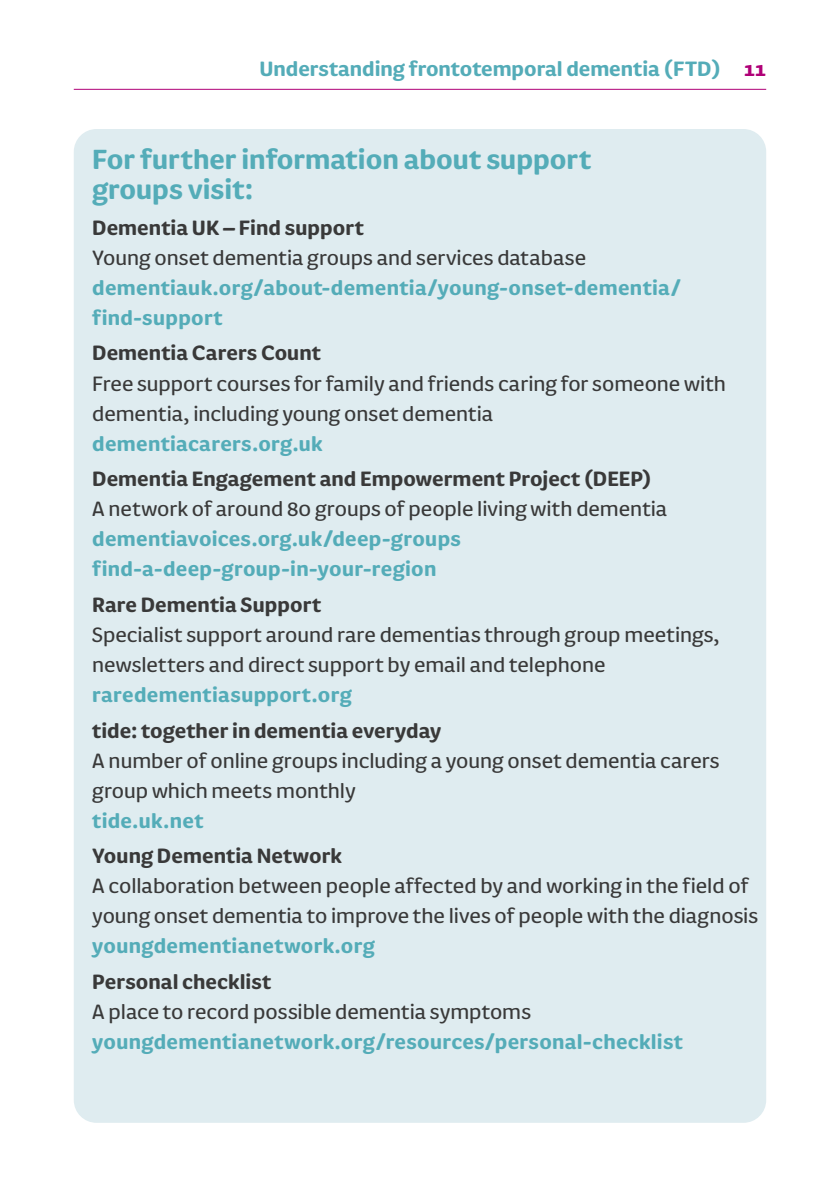
<style>
.page{position:relative;width:840px;height:1191px;background:#fff}
.page>*{position:absolute;margin:0;border:0;box-sizing:border-box;transform-origin:0 0}
.AC_16pt_crosshead_22{font:700 32px/30px "FS Pimlico";color:#54acb8}
.AC_body_copy{font:24px/30px "FS Pimlico";color:#393939}
.sources_website{font:700 24px/30px "FS Pimlico";letter-spacing:.01em;color:#54acb8}
.sources_title{font:700 24px "FS Pimlico";letter-spacing:.005em;color:#393939}
.s1{color:#b00077}
</style>
<div class="page">
<hr style="left:74px;top:89px;width:691px;height:1px;background:#b00077">
<div style="left:74px;top:129px;width:691px;height:993px;background:#dfecf0;border-radius:23px"></div>
<p class="sources_website" style="left:259px;top:53px;width:508px">Understanding frontotemporal dementia (FTD) <span class="s1">11</span></p>
<p class="AC_16pt_crosshead_22" style="left:92px;top:143px;width:500px">For further information about support groups visit:</p>
<p class="sources_title" style="left:92px;top:210px;width:273px">Dementia UK – Find support</p>
<p class="AC_body_copy" style="left:92px;top:242px;width:495px">Young onset dementia groups and services database</p>
<p class="sources_website" style="left:92px;top:271px;width:590px">dementiauk.org/about-dementia/young-onset-dementia/ find-support</p>
<p class="sources_title" style="left:92px;top:335px;width:230px">Dementia Carers Count</p>
<p class="AC_body_copy" style="left:92px;top:367px;width:635px">Free support courses for family and friends caring for someone with dementia, including young onset dementia</p>
<p class="sources_website" style="left:92px;top:427px;width:232px">dementiacarers.org.uk</p>
<p class="sources_title" style="left:92px;top:461px;width:560px">Dementia Engagement and Empowerment Project (DEEP)</p>
<p class="AC_body_copy" style="left:92px;top:493px;width:576px">A network of around 80 groups of people living with dementia</p>
<p class="sources_website" style="left:92px;top:523px;width:370px">dementiavoices.org.uk/deep-groups find-a-deep-group-in-your-region</p>
<p class="sources_title" style="left:92px;top:587px;width:230px">Rare Dementia Support</p>
<p class="AC_body_copy" style="left:92px;top:619px;width:628px">Specialist support around rare dementias through group meetings, newsletters and direct support by email and telephone</p>
<p class="sources_website" style="left:92px;top:678px;width:261px">raredementiasupport.org</p>
<p class="sources_title" style="left:92px;top:712px;width:350px">tide: together in dementia everyday</p>
<p class="AC_body_copy" style="left:92px;top:744px;width:628px">A number of online groups including a young onset dementia carers group which meets monthly</p>
<p class="sources_website" style="left:92px;top:804px;width:113px">tide.uk.net</p>
<p class="sources_title" style="left:92px;top:838px;width:251px">Young Dementia Network</p>
<p class="AC_body_copy" style="left:92px;top:870px;width:667px">A collaboration between people affected by and working in the field of young onset dementia to improve the lives of people with the diagnosis</p>
<p class="sources_website" style="left:92px;top:930px;width:284px">youngdementianetwork.org</p>
<p class="sources_title" style="left:92px;top:964px;width:180px">Personal checklist</p>
<p class="AC_body_copy" style="left:92px;top:996px;width:440px">A place to record possible dementia symptoms</p>
<p class="sources_website" style="left:92px;top:1025px;width:592px">youngdementianetwork.org/resources/personal-checklist</p>
</div>
